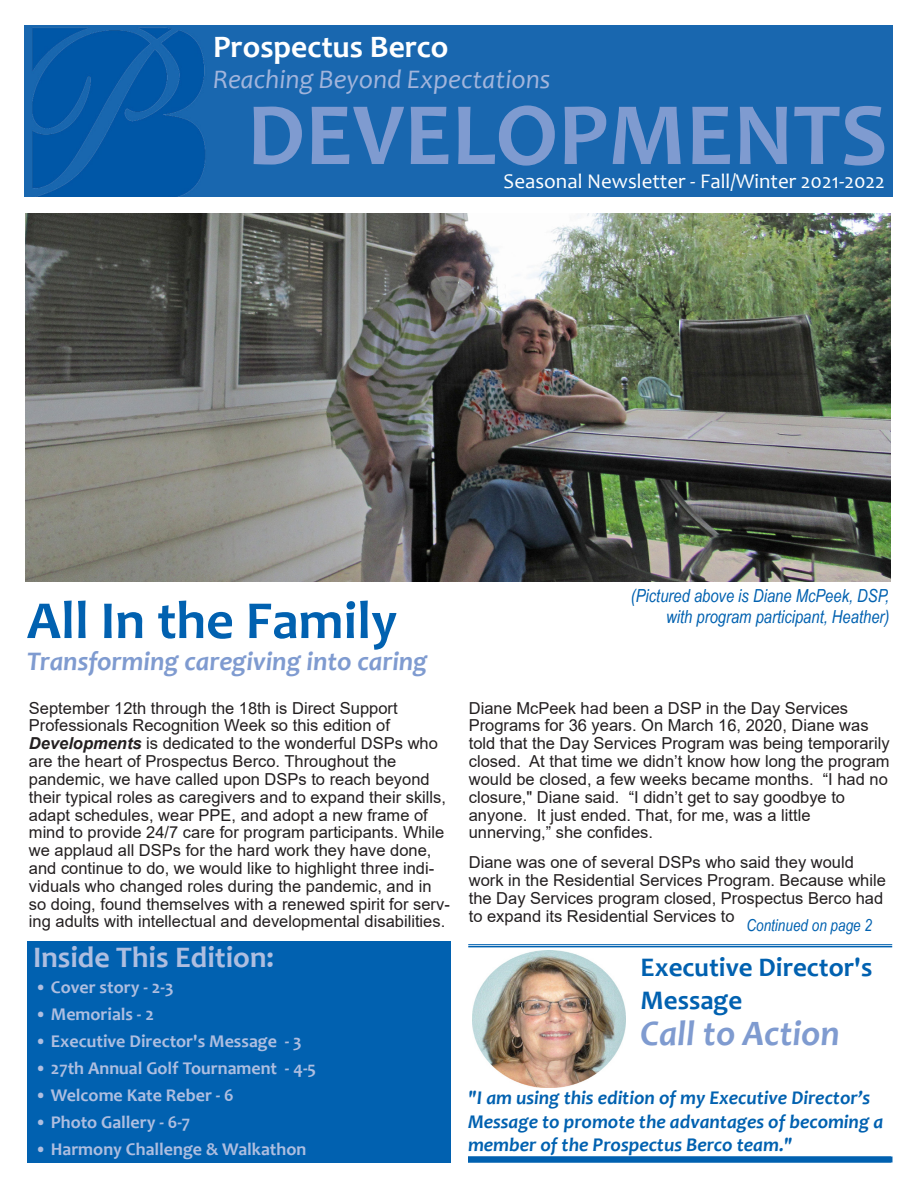
<style>
.page{position:relative;width:918px;height:1188px;background:#fff}
.page>*{position:absolute;margin:0;border:0;box-sizing:border-box;transform-origin:0 0}
.t1{font:700 90px "Candara";color:#7f9bd0}
.t2{font:700 54px "Candara";color:#0161b0}
.t3{font:italic 700 36px "Candara";color:#7f9bd0}
.t4{font:700 31.5px "Candara";color:#fff}
.t5{font:700 30px "Candara";color:#aebee0}
.t6{font:italic 700 27px "Candara";color:#7f9bd0}
.t7{font:italic 27px "Candara";color:#a2b5dc}
.t8{font:700 27px/33px "Candara";color:#0161b0}
.t9{font:21px "Candara";color:#fff}
.t10{font:italic 700 19.5px/23.4px "Candara";color:#0161b0}
.t11{font:700 18px "Candara";color:#aebee0}
.t12{font:italic 18px/21.6px "Arial Narrow";color:#0161b0;text-align:right}
.t13{font:16.5px/17.9px "Arial";color:#231f20}
.t14{font:italic 16.5px "Arial Narrow";color:#0161b0}
.s1{font-weight:700;font-style:italic}
</style>
<div class="page">
<div style="left:27px;top:941px;width:425px;height:221px;background:#0161b0"></div>
<img style="left:24px;top:26px;width:868px;height:170px">
<img style="left:473px;top:950px;width:153px;height:138px">
<div style="left:468px;top:1156px;width:424px;height:6px;background:#0161b0"></div>
<hr style="left:468px;top:944px;width:424px;height:1px;background:#0161b0">
<hr style="left:468px;top:946px;width:424px;height:1px;background:#0161b0">
<img style="left:26px;top:214px;width:864px;height:367px">
<p class="t4" style="left:213px;top:27px;width:237px">Prospectus Berco</p>
<p class="t7" style="left:213px;top:62px;width:339px">Reaching Beyond Expectations</p>
<p class="t1" style="left:247px;top:78px;width:642px">DEVELOPMENTS</p>
<p class="t9" style="left:504px;top:168px;width:383px">Seasonal Newsletter - Fall/Winter 2021-2022</p>
<p class="t2" style="left:27px;top:587px;width:372px">All In the Family</p>
<p class="t6" style="left:27px;top:645px;width:402px">Transforming caregiving into caring</p>
<p class="t12" style="left:631px;top:584px;width:260px">(Pictured above is Diane McPeek, DSP, with program participant, Heather)</p>
<p class="t13" style="left:29px;top:699px;width:422px">September 12th through the 18th is Direct Support Professionals Recognition Week so this edition of <span class="s1">Developments</span> is dedicated to the wonderful DSPs who are the heart of Prospectus Berco. Throughout the pandemic, we have called upon DSPs to reach beyond their typical roles as caregivers and to expand their skills, adapt schedules, wear PPE, and adopt a new frame of mind to provide 24/7 care for program participants. While we applaud all DSPs for the hard work they have done, and continue to do, we would like to highlight three indi&shy;viduals who changed roles during the pandemic, and in so doing, found themselves with a renewed spirit for serv&shy;ing adults with intellectual and developmental disabilities.</p>
<p class="t13" style="left:469px;top:699px;width:422px">Diane McPeek had been a DSP in the Day Services Programs for 36 years. On March 16, 2020, Diane was told that the Day Services Program was being temporarily closed. At that time we didn’t know how long the program would be closed, a few weeks became months. “I had no closure," Diane said. “I didn’t get to say goodbye to anyone. It just ended. That, for me, was a little unnerving,” she confides.</p>
<p class="t13" style="left:469px;top:853px;width:419px">Diane was one of several DSPs who said they would work in the Residential Services Program. Because while the Day Services program closed, Prospectus Berco had to expand its Residential Services to</p>
<p class="t14" style="left:746px;top:914px;width:127px">Continued on page 2</p>
<p class="t5" style="left:33px;top:939px;width:243px">Inside This Edition:</p>
<p class="t11" style="left:35px;top:976px;width:140px">• Cover story - 2-3</p>
<p class="t11" style="left:35px;top:1003px;width:120px">• Memorials - 2</p>
<p class="t11" style="left:35px;top:1030px;width:268px">• Executive Director's Message - 3</p>
<p class="t11" style="left:35px;top:1057px;width:283px">• 27th Annual Golf Tournament - 4-5</p>
<p class="t11" style="left:35px;top:1084px;width:200px">• Welcome Kate Reber - 6</p>
<p class="t11" style="left:35px;top:1111px;width:157px">• Photo Gallery - 6-7</p>
<p class="t11" style="left:35px;top:1138px;width:273px">• Harmony Challenge &amp; Walkathon</p>
<p class="t8" style="left:641px;top:950px;width:233px">Executive Director's<br>Message</p>
<p class="t3" style="left:641px;top:1010px;width:201px">Call to Action</p>
<p class="t10" style="left:468px;top:1086px;width:417px">"I am using this edition of my Executive Director’s<br>Message to promote the advantages of becoming a member of the Prospectus Berco team."</p>
</div>
